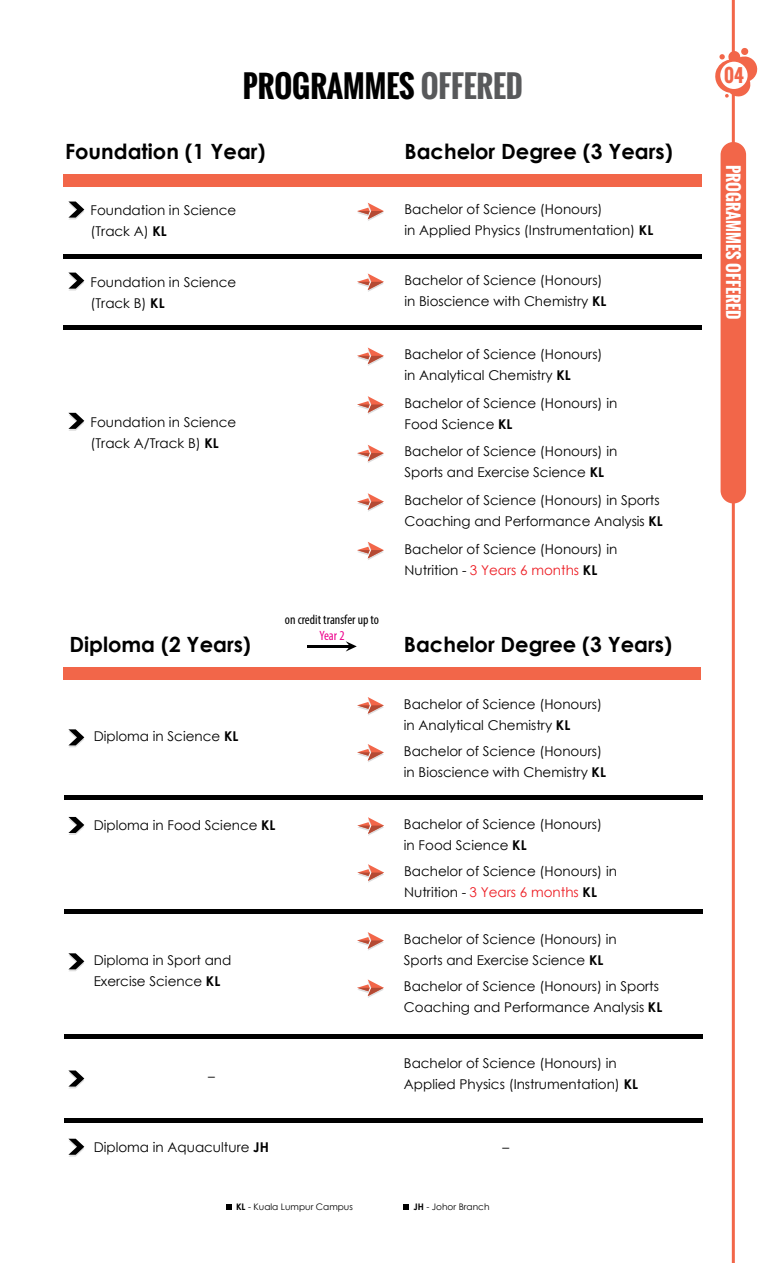
<style>
.page{position:relative;width:766px;height:1263px;background:#fff}
.page>*{position:absolute;margin:0;border:0;box-sizing:border-box;transform-origin:0 0}
.t1{font:700 30px "Oswald";color:#000}
.t2{font:700 21px "Century Gothic";color:#000}
.t3{font:700 18px "Oswald";color:#f26649}
.t4{font:700 16.5px "Oswald";color:#fff}
.t5{font:13.5px/21px "Century Gothic";color:#000}
.t6{font:condensed 13.5px "Myriad Pro";color:#000}
.t7{font:condensed 13.5px "Myriad Pro";color:#ec008c}
.t8{font:9px "Century Gothic";color:#000}
.s1{color:#58595b}
.s2{font-weight:700}
.s3{color:#ed1d24}
</style>
<div class="page">
<svg style="left:715px;top:0;width:43px;height:1263px"></svg>
<div style="left:63px;top:174px;width:638px;height:12px;background:#f26649"></div>
<div style="left:63px;top:254px;width:638px;height:5px;background:#000"></div>
<hr style="left:63px;top:325px;width:638px;height:4px;background:#000">
<svg style="left:357px;top:203px;width:27px;height:18px"></svg>
<svg style="left:357px;top:273px;width:27px;height:19px"></svg>
<svg style="left:357px;top:347px;width:27px;height:19px"></svg>
<svg style="left:357px;top:396px;width:27px;height:19px"></svg>
<svg style="left:357px;top:445px;width:27px;height:18px"></svg>
<svg style="left:357px;top:493px;width:27px;height:19px"></svg>
<svg style="left:68px;top:202px;width:16px;height:17px"></svg>
<svg style="left:68px;top:273px;width:16px;height:18px"></svg>
<svg style="left:68px;top:413px;width:16px;height:18px"></svg>
<div style="left:63px;top:667px;width:637px;height:12px;background:#f26649"></div>
<svg style="left:345px;top:641px;width:11px;height:10px"></svg>
<hr style="left:307px;top:645px;width:45px;height:2px;background:#000">
<hr style="left:64px;top:796px;width:638px;height:4px;background:#000">
<hr style="left:64px;top:910px;width:638px;height:4px;background:#000">
<div style="left:64px;top:1034px;width:638px;height:5px;background:#000"></div>
<hr style="left:64px;top:1118px;width:638px;height:4px;background:#000">
<svg style="left:357px;top:697px;width:27px;height:18px"></svg>
<svg style="left:357px;top:744px;width:27px;height:18px"></svg>
<svg style="left:357px;top:979px;width:27px;height:19px"></svg>
<svg style="left:357px;top:817px;width:27px;height:19px"></svg>
<svg style="left:357px;top:932px;width:27px;height:18px"></svg>
<svg style="left:68px;top:729px;width:16px;height:18px"></svg>
<svg style="left:68px;top:817px;width:16px;height:18px"></svg>
<svg style="left:68px;top:953px;width:16px;height:18px"></svg>
<svg style="left:68px;top:1070px;width:16px;height:18px"></svg>
<svg style="left:68px;top:1139px;width:16px;height:18px"></svg>
<svg style="left:226px;top:1204px;width:6px;height:5px"></svg>
<svg style="left:403px;top:1204px;width:6px;height:5px"></svg>
<svg style="left:357px;top:542px;width:27px;height:18px"></svg>
<svg style="left:357px;top:864px;width:27px;height:19px"></svg>
<h1 class="t1" style="left:243px;top:64px;width:281px">PROGRAMMES <span class="s1">OFFERED</span></h1>
<h2 class="t2" style="left:65px;top:135px;width:202px">Foundation (1 Year)</h2>
<h2 class="t2" style="left:404px;top:135px;width:269px">Bachelor Degree (3 Years)</h2>
<p class="t5" style="left:90px;top:199px;width:147px">Foundation in Science (Track A) <span class="s2">KL</span></p>
<p class="t5" style="left:90px;top:271px;width:147px">Foundation in Science (Track B) <span class="s2">KL</span></p>
<p class="t5" style="left:90px;top:411px;width:147px">Foundation in Science (Track A/Track B) <span class="s2">KL</span></p>
<h2 class="t2" style="left:69px;top:628px;width:183px">Diploma (2 Years)</h2>
<p class="t5" style="left:94px;top:726px;width:146px">Diploma in Science <span class="s2">KL</span></p>
<p class="t6" style="left:285px;top:611px;width:96px">on credit transfer up to</p>
<p class="t7" style="left:319px;top:627px;width:27px">Year 2</p>
<p class="t5" style="left:94px;top:815px;width:183px">Diploma in Food Science <span class="s2">KL</span></p>
<p class="t5" style="left:94px;top:949px;width:139px">Diploma in Sport and<br>Exercise Science <span class="s2">KL</span></p>
<p class="t5" style="left:208px;top:1065px;width:8px">–</p>
<p class="t5" style="left:94px;top:1136px;width:177px">Diploma in Aquaculture <span class="s2">JH</span></p>
<p class="t5" style="left:404px;top:199px;width:250px">Bachelor of Science (Honours)<br>in Applied Physics (Instrumentation) <span class="s2">KL</span></p>
<p class="t5" style="left:404px;top:270px;width:203px">Bachelor of Science (Honours) in Bioscience with Chemistry <span class="s2">KL</span></p>
<p class="t5" style="left:404px;top:344px;width:199px">Bachelor of Science (Honours) in Analytical Chemistry <span class="s2">KL</span></p>
<p class="t5" style="left:404px;top:392px;width:214px">Bachelor of Science (Honours) in<br>Food Science <span class="s2">KL</span></p>
<p class="t5" style="left:404px;top:441px;width:214px">Bachelor of Science (Honours) in<br>Sports and Exercise Science <span class="s2">KL</span></p>
<p class="t5" style="left:404px;top:489px;width:260px">Bachelor of Science (Honours) in Sports<br>Coaching and Performance Analysis <span class="s2">KL</span></p>
<p class="t5" style="left:404px;top:538px;width:214px">Bachelor of Science (Honours) in<br>Nutrition - <span class="s3">3 Years 6 months</span> <span class="s2">KL</span></p>
<h2 class="t2" style="left:404px;top:628px;width:269px">Bachelor Degree (3 Years)</h2>
<p class="t5" style="left:404px;top:693px;width:199px">Bachelor of Science (Honours) in Analytical Chemistry <span class="s2">KL</span></p>
<p class="t5" style="left:404px;top:740px;width:203px">Bachelor of Science (Honours) in Bioscience with Chemistry <span class="s2">KL</span></p>
<p class="t5" style="left:404px;top:814px;width:199px">Bachelor of Science (Honours) in Food Science <span class="s2">KL</span></p>
<p class="t5" style="left:404px;top:860px;width:214px">Bachelor of Science (Honours) in<br>Nutrition - <span class="s3">3 Years 6 months</span> <span class="s2">KL</span></p>
<p class="t5" style="left:404px;top:928px;width:214px">Bachelor of Science (Honours) in<br>Sports and Exercise Science <span class="s2">KL</span></p>
<p class="t5" style="left:404px;top:976px;width:260px">Bachelor of Science (Honours) in Sports<br>Coaching and Performance Analysis <span class="s2">KL</span></p>
<p class="t5" style="left:404px;top:1052px;width:235px">Bachelor of Science (Honours) in<br>Applied Physics (Instrumentation) <span class="s2">KL</span></p>
<p class="t5" style="left:502px;top:1136px;width:8px">–</p>
<p class="t8" style="left:236px;top:1200px;width:118px"><span class="s2">KL</span> - Kuala Lumpur Campus</p>
<p class="t8" style="left:413px;top:1200px;width:78px"><span class="s2">JH</span> - Johor Branch</p>
<h3 class="t3" style="left:723px;top:62px;width:21px">04</h3>
<p class="t4" style="left:745px;top:165px;width:155px;rotate:90deg">PROGRAMMES OFFERED</p>
</div>
